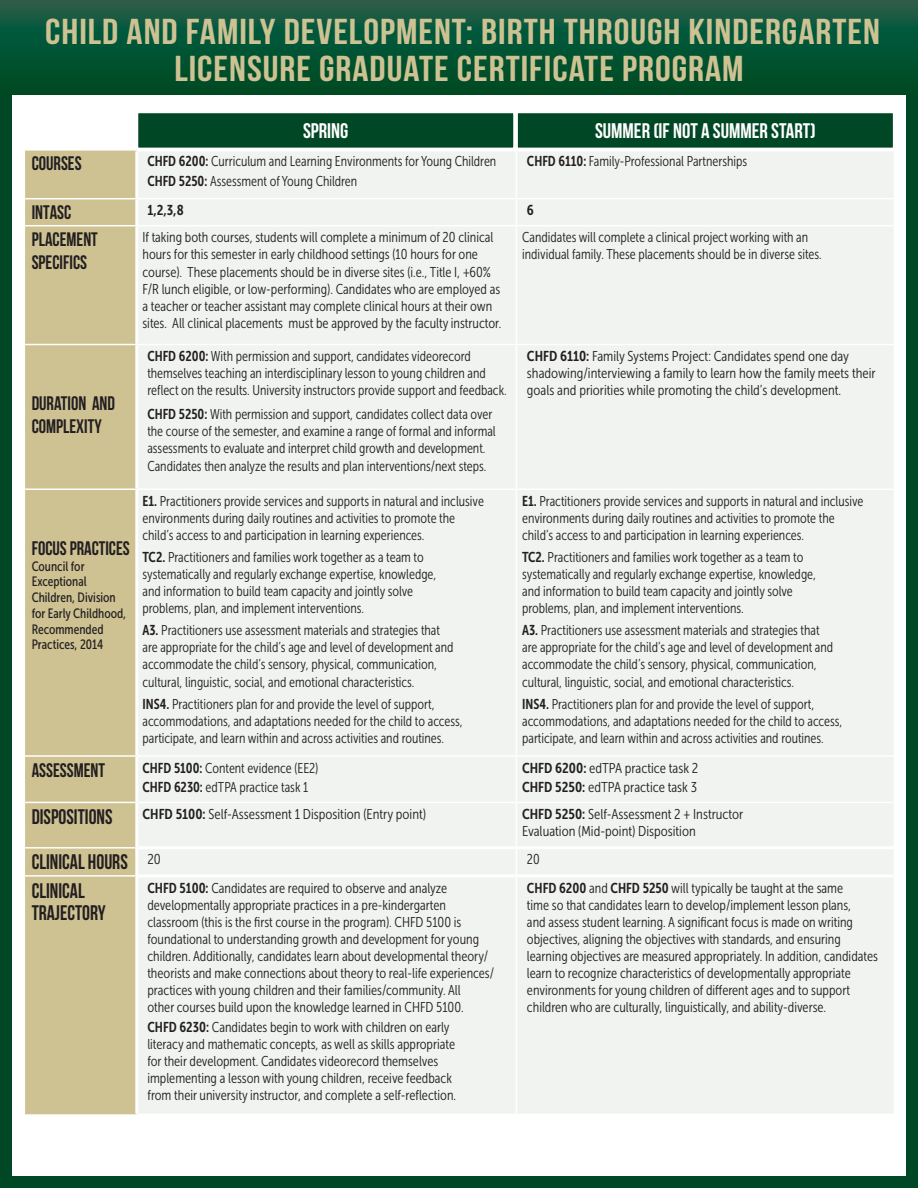
<style>
.page{position:relative;width:918px;height:1188px;background:#fff}
.page>*{position:absolute;margin:0;border:0;box-sizing:border-box;transform-origin:0 0}
.t1{font:700 36px "Bebas Neue";letter-spacing:.025em;color:#cec293;scale:1.1 1}
.t2{font:700 21px/22.5px "Bebas Neue";color:#231f20;scale:.95 1}
.t3{font:700 21px "Bebas Neue";color:#fff}
.t4{font:700 19.5px/22.5px "Bebas Neue";color:#231f20;scale:.95 1}
.t5{font:700 19.5px/22.5px "Bebas Neue";color:#231f20;scale:.95 1}
.t6{font:14.25px/17.1px "Museo Sans Cond 300";color:#231f20;scale:.95 1}
.t7{font:14.25px/17.1px "Museo Sans Cond 300";color:#231f20}
.t8{font:14.25px "Museo Sans Cond 700";color:#231f20}
.t9{font:13.5px/15.8px "Museo Sans Cond 500";color:#231f20;scale:.95 1}
.s1{font-family:"Museo Sans Cond 700"}
</style>
<div class="page">
<div style="left:0;top:1px;width:918px;height:1187px;border:12px solid #004825"></div>
<svg style="left:0;top:0;width:918px;height:94px;background:#085435"></svg>
<div style="left:25px;top:151px;width:110px;height:963px;background:#cec293"></div>
<div style="left:138px;top:151px;width:756px;height:962px;background:#f0f3ef"></div>
<hr style="left:25px;top:198px;width:112px;height:1px;background:#fff">
<hr style="left:25px;top:225px;width:112px;height:1px;background:#fff">
<hr style="left:25px;top:344px;width:112px;height:1px;background:#fff">
<hr style="left:25px;top:488px;width:112px;height:2px;background:#fff">
<hr style="left:25px;top:755px;width:112px;height:2px;background:#fff">
<hr style="left:25px;top:802px;width:112px;height:1px;background:#fff">
<hr style="left:25px;top:847px;width:110px;height:2px;background:#fff">
<hr style="left:25px;top:875px;width:110px;height:2px;background:#fff">
<hr style="left:138px;top:846px;width:378px;height:3px;background:#fff">
<hr style="left:517px;top:846px;width:377px;height:3px;background:#fff">
<hr style="left:138px;top:874px;width:378px;height:3px;background:#fff">
<hr style="left:517px;top:874px;width:377px;height:3px;background:#fff">
<hr style="left:516px;top:151px;width:1px;height:47px;background:#fff">
<hr style="left:137px;top:198px;width:379px;height:1px;background:#fff">
<hr style="left:516px;top:198px;width:378px;height:1px;background:#fff">
<svg style="left:516px;top:199px;width:1px;height:26px"></svg>
<hr style="left:137px;top:225px;width:379px;height:1px;background:#fff">
<hr style="left:516px;top:225px;width:378px;height:1px;background:#fff">
<hr style="left:516px;top:226px;width:1px;height:118px;background:#fff">
<hr style="left:137px;top:344px;width:379px;height:1px;background:#fff">
<hr style="left:516px;top:344px;width:378px;height:1px;background:#fff">
<hr style="left:137px;top:488px;width:379px;height:2px;background:#fff">
<hr style="left:516px;top:488px;width:378px;height:2px;background:#fff">
<hr style="left:516px;top:345px;width:1px;height:143px;background:#fff">
<hr style="left:137px;top:755px;width:379px;height:2px;background:#fff">
<hr style="left:516px;top:755px;width:378px;height:2px;background:#fff">
<hr style="left:137px;top:802px;width:379px;height:1px;background:#fff">
<hr style="left:516px;top:802px;width:378px;height:1px;background:#fff">
<hr style="left:516px;top:757px;width:1px;height:45px;background:#fff">
<hr style="left:516px;top:490px;width:1px;height:265px;background:#fff">
<hr style="left:516px;top:803px;width:1px;height:45px;background:#fff">
<svg style="left:516px;top:848px;width:1px;height:28px"></svg>
<hr style="left:516px;top:876px;width:1px;height:238px;background:#fff">
<div style="left:137px;top:112px;width:378px;height:37px;background:#004825;border:2px solid #fff"></div>
<div style="left:516px;top:112px;width:378px;height:37px;background:#004825;border:2px solid #fff"></div>
<p class="t1" style="left:45px;top:11px;width:760px">CHILD AND FAMILY DEVELOPMENT: BIRTH THROUGH KINDERGARTEN</p>
<p class="t1" style="left:174px;top:49px;width:519px">LICENSURE GRADUATE CERTIFICATE PROGRAM</p>
<p class="t3" style="left:303px;top:120px;width:47px">SPRING</p>
<p class="t3" style="left:595px;top:120px;width:222px">SUMMER (IF NOT A SUMMER START)</p>
<p class="t4" style="left:32px;top:152px;width:54px">COURSES</p>
<p class="t6" style="left:147px;top:153px;width:369px"><span class="s1">CHFD 6200:</span> Curriculum and Learning Environments for Young Children</p>
<p class="t6" style="left:147px;top:173px;width:222px"><span class="s1">CHFD 5250:</span> Assessment of Young Children</p>
<p class="t6" style="left:527px;top:153px;width:233px"><span class="s1">CHFD 6110:</span> Family-Professional Partnerships</p>
<p class="t4" style="left:32px;top:201px;width:43px">INTASC</p>
<p class="t8" style="left:147px;top:202px;width:38px">1,2,3,8</p>
<p class="t8" style="left:527px;top:202px;width:8px">6</p>
<p class="t5" style="left:32px;top:228px;width:71px">PLACEMENT<br>SPECIFICS</p>
<p class="t7" style="left:143px;top:229px;width:360px">If taking both courses, students will complete a minimum of 20 clinical hours for this semester in early childhood settings (10 hours for one course). These placements should be in diverse sites (i.e., Title I, +60% F/R lunch eligible, or low-performing). Candidates who are employed as a teacher or teacher assistant may complete clinical hours at their own sites. All clinical placements must be approved by the faculty instructor.</p>
<p class="t6" style="left:522px;top:229px;width:317px">Candidates will complete a clinical project working with an individual family. These placements should be in diverse sites.</p>
<p class="t4" style="left:32px;top:392px;width:89px">DURATION AND<br>COMPLEXITY</p>
<p class="t4" style="left:32px;top:537px;width:105px">FOCUS PRACTICES</p>
<p class="t9" style="left:32px;top:558px;width:101px">Council for<br>Exceptional<br>Children, Division for Early Childhood,<br>Recommended<br>Practices, 2014</p>
<p class="t6" style="left:147px;top:348px;width:380px"><span class="s1">CHFD 6200:</span> With permission and support, candidates videorecord themselves teaching an interdisciplinary lesson to young children and reflect on the results. University instructors provide support and feedback.</p>
<p class="t6" style="left:147px;top:406px;width:368px"><span class="s1">CHFD 5250:</span> With permission and support, candidates collect data over the course of the semester, and examine a range of formal and informal assessments to evaluate and interpret child growth and development.<br>Candidates then analyze the results and plan interventions/next steps.</p>
<p class="t6" style="left:143px;top:493px;width:361px"><span class="s1">E1.</span> Practitioners provide services and supports in natural and inclusive environments during daily routines and activities to promote the child’s access to and participation in learning experiences.</p>
<p class="t6" style="left:143px;top:549px;width:311px"><span class="s1">TC2.</span> Practitioners and families work together as a team to systematically and regularly exchange expertise, knowledge, and information to build team capacity and jointly solve problems, plan, and implement interventions.</p>
<p class="t6" style="left:143px;top:622px;width:329px"><span class="s1">A3.</span> Practitioners use assessment materials and strategies that are appropriate for the child’s age and level of development and accommodate the child’s sensory, physical, communication, cultural, linguistic, social, and emotional characteristics.</p>
<p class="t6" style="left:143px;top:695px;width:339px"><span class="s1">INS4.</span> Practitioners plan for and provide the level of support, accommodations, and adaptations needed for the child to access, participate, and learn within and across activities and routines.</p>
<p class="t4" style="left:32px;top:758px;width:79px">ASSESSMENT</p>
<p class="t6" style="left:143px;top:759px;width:187px"><span class="s1">CHFD 5100:</span> Content evidence (EE2)</p>
<p class="t6" style="left:143px;top:779px;width:176px"><span class="s1">CHFD 6230:</span> edTPA practice task 1</p>
<p class="t7" style="left:527px;top:348px;width:350px"><span class="s1">CHFD 6110:</span> Family Systems Project: Candidates spend one day shadowing/interviewing a family to learn how the family meets their goals and priorities while promoting the child’s development.</p>
<p class="t6" style="left:522px;top:493px;width:361px"><span class="s1">E1.</span> Practitioners provide services and supports in natural and inclusive environments during daily routines and activities to promote the child’s access to and participation in learning experiences.</p>
<p class="t6" style="left:522px;top:549px;width:311px"><span class="s1">TC2.</span> Practitioners and families work together as a team to systematically and regularly exchange expertise, knowledge, and information to build team capacity and jointly solve problems, plan, and implement interventions.</p>
<p class="t6" style="left:522px;top:622px;width:329px"><span class="s1">A3.</span> Practitioners use assessment materials and strategies that are appropriate for the child’s age and level of development and accommodate the child’s sensory, physical, communication, cultural, linguistic, social, and emotional characteristics.</p>
<p class="t6" style="left:522px;top:695px;width:339px"><span class="s1">INS4.</span> Practitioners plan for and provide the level of support, accommodations, and adaptations needed for the child to access, participate, and learn within and across activities and routines.</p>
<p class="t7" style="left:522px;top:759px;width:178px"><span class="s1">CHFD 6200:</span> edTPA practice task 2</p>
<p class="t7" style="left:522px;top:779px;width:177px"><span class="s1">CHFD 5250:</span> edTPA practice task 3</p>
<p class="t2" style="left:32px;top:805px;width:87px">DISPOSITIONS</p>
<p class="t7" style="left:143px;top:806px;width:285px"><span class="s1">CHFD 5100:</span> Self-Assessment 1 Disposition (Entry point)</p>
<p class="t7" style="left:522px;top:806px;width:223px"><span class="s1">CHFD 5250:</span> Self-Assessment 2 + Instructor<br>Evaluation (Mid-point) Disposition</p>
<p class="t2" style="left:32px;top:851px;width:103px">CLINICAL HOURS</p>
<p class="t7" style="left:147px;top:851px;width:15px">20</p>
<p class="t6" style="left:527px;top:851px;width:15px">20</p>
<p class="t2" style="left:32px;top:879px;width:80px">CLINICAL<br>TRAJECTORY</p>
<p class="t7" style="left:147px;top:879px;width:348px"><span class="s1">CHFD 5100:</span> Candidates are required to observe and analyze developmentally appropriate practices in a pre-kindergarten classroom (this is the first course in the program). CHFD 5100 is foundational to understanding growth and development for young children. Additionally, candidates learn about developmental theory/ theorists and make connections about theory to real-life experiences/ practices with young children and their families/community. All<br>other courses build upon the knowledge learned in CHFD 5100.</p>
<p class="t7" style="left:147px;top:1019px;width:310px"><span class="s1">CHFD 6230:</span> Candidates begin to work with children on early literacy and mathematic concepts, as well as skills appropriate for their development. Candidates videorecord themselves implementing a lesson with young children, receive feedback from their university instructor, and complete a self-reflection.</p>
<p class="t7" style="left:527px;top:879px;width:352px"><span class="s1">CHFD 6200</span> and <span class="s1">CHFD 5250</span> will typically be taught at the same<br>time so that candidates learn to develop/implement lesson plans,<br>and assess student learning. A significant focus is made on writing objectives, aligning the objectives with standards, and ensuring learning objectives are measured appropriately. In addition, candidates learn to recognize characteristics of developmentally appropriate environments for young children of different ages and to support children who are culturally, linguistically, and ability-diverse.</p>
</div>
